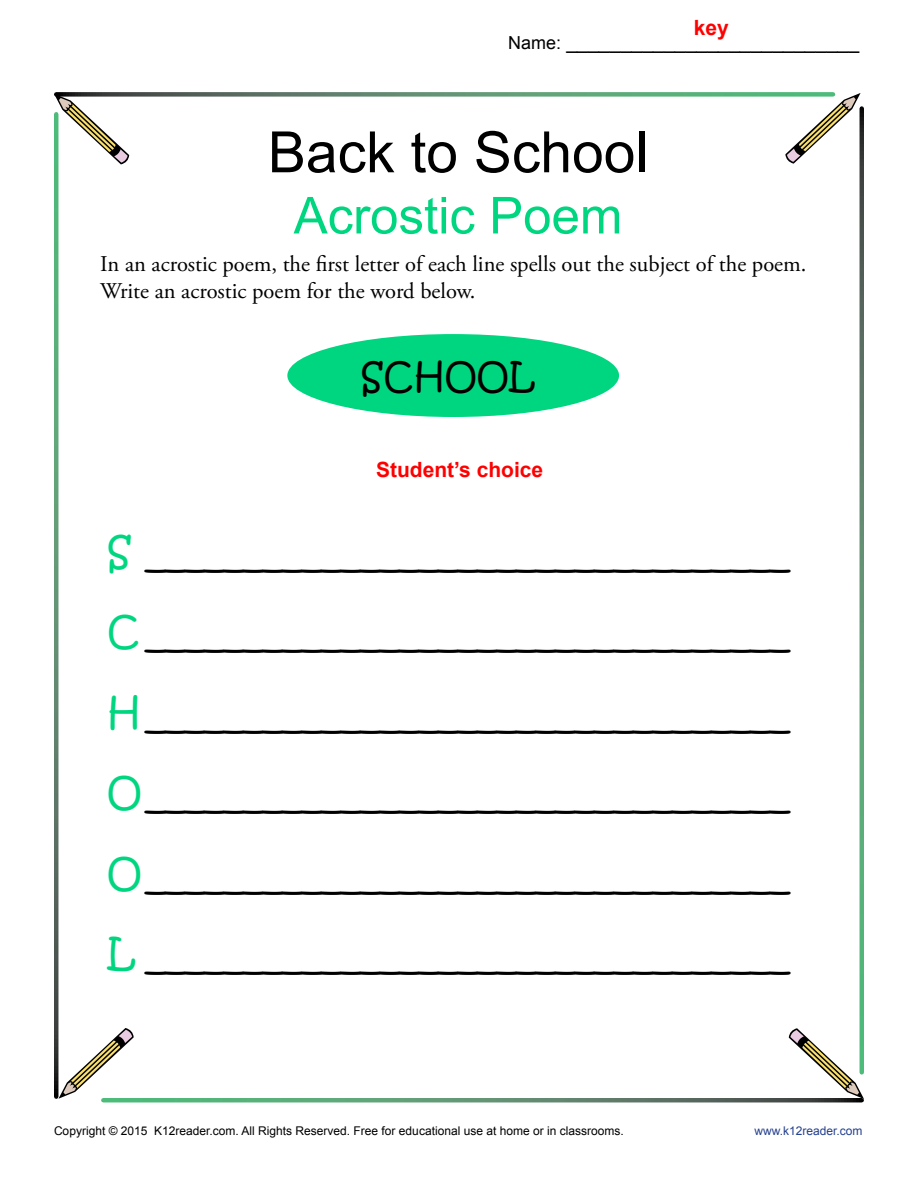
<style>
.page{position:relative;width:918px;height:1188px;background:#fff}
.page>*{position:absolute;margin:0;border:0;box-sizing:border-box;transform-origin:0 0}
.t1{font:57px "Arial";color:#000}
.t2{font:51px "Arial";color:#00d680}
.t3{font:39px/80.6px "Kristen ITC";color:#000;text-align:justify}
.t4{font:36px "Kristen ITC";color:#000}
.t5{font:22.5px/27px "Adobe Garamond Pro";color:#000}
.t6{font:700 21px "Arial";color:#f00}
.t7{font:19.5px "Arial";color:#000}
.t8{font:12px "Arial";color:#000}
.t9{font:12px "Arial";color:#24408f}
.s1{font-size:18px}
.s2{color:#00d680}
</style>
<div class="page">
<div style="left:287px;top:334px;width:332px;height:83px;background:#00d680;border-radius:50%"></div>
<svg style="left:56px;top:92px;width:777px;height:5px;background:#69977a"></svg>
<svg style="left:785px;top:93px;width:76px;height:71px"></svg>
<svg style="left:54px;top:94px;width:75px;height:70px"></svg>
<svg style="left:789px;top:1028px;width:75px;height:71px"></svg>
<svg style="left:58px;top:1028px;width:76px;height:71px"></svg>
<svg style="left:103px;top:1098px;width:759px;height:4px;background:#558869"></svg>
<svg style="left:860px;top:108px;width:4px;height:964px;background:#56896a"></svg>
<svg style="left:54px;top:114px;width:4px;height:983px;background:#558869"></svg>
<p class="t6" style="left:694px;top:13px;width:37px">key</p>
<p class="t7" style="left:508px;top:29px;width:352px"><span class="s1">Name:</span> ___________________________</p>
<h1 class="t1" style="left:268px;top:115px;width:382px">Back to School</h1>
<h2 class="t2" style="left:294px;top:182px;width:330px">Acrostic Poem</h2>
<p class="t5" style="left:100px;top:251px;width:708px">In an acrostic poem, the first letter of each line spells out the subject of the poem.<br>Write an acrostic poem for the word below.</p>
<p class="t4" style="left:361px;top:352px;width:176px">SCHOOL</p>
<p class="t6" style="left:376px;top:455px;width:169px">Student’s choice</p>
<p class="t3" style="left:107px;top:511px;width:676px"><span class="s2">S</span>__________________________________ <span class="s2">C</span>__________________________________ <span class="s2">H</span>__________________________________ <span class="s2">O</span>__________________________________ <span class="s2">O</span>__________________________________ <span class="s2">L</span>__________________________________</p>
<p class="t8" style="left:54px;top:1123px;width:571px">Copyright © 2015 K12reader.com. All Rights Reserved. Free for educational use at home or in classrooms.</p>
<p class="t9" style="left:754px;top:1123px;width:110px">www.k12reader.com</p>
</div>
